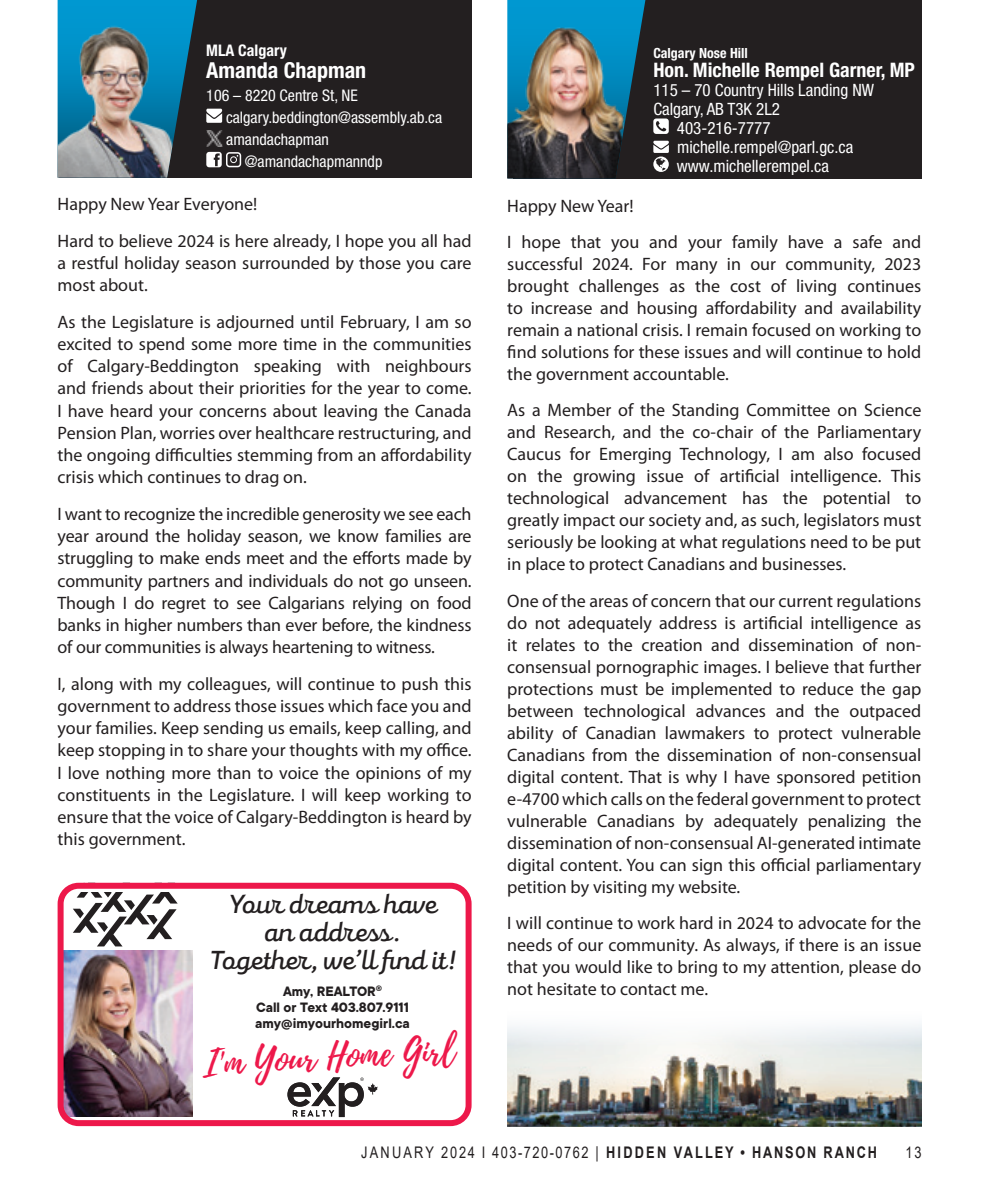
<style>
.page{position:relative;width:990px;height:1188px;background:#fff}
.page>*{position:absolute;margin:0;border:0;box-sizing:border-box;transform-origin:0 0}
.t1{font:37px "Playlist Script";color:#ed184a}
.t2{font:600 27px/28px "Mixa";color:#231f20;text-align:center}
.t3{font:700 condensed 22px "Helvetica Neue LT Std";color:#fff}
.Body_text{font:700 condensed 20px "Helvetica Neue LT Std";color:#fff}
.Body_text-2{font:18px/22px "Myriad Pro";color:#231f20;text-align:justify}
.Body_text-3{font:condensed 17px "Helvetica Neue LT Std";color:#fff}
.Body_text-4{font:condensed 16px "Helvetica Neue LT Std";color:#fff}
.t4{font:16px "Arial";letter-spacing:.14em;color:#231f20;scale:.8 1}
.t5{font:700 condensed 16px "Helvetica Neue LT Std";color:#fff}
.t6{font:700 15px/16px "TT Commons";color:#231f20;text-align:center}
.Body_text-5{font:700 condensed 14px "Helvetica Neue LT Std";color:#fff}
.s1{font-weight:700}
</style>
<div class="page">
<div style="left:59px;top:0;width:413px;height:178px;background:#231f20"></div>
<svg style="left:58px;top:0;width:139px;height:8px"></svg>
<img style="left:58px;top:8px;width:138px;height:170px">
<div style="left:226px;top:152px;width:15px;height:15px;border:2px solid #fff;border-radius:3px"></div>
<div style="left:230px;top:156px;width:7px;height:7px;border:1px solid #fff;border-radius:50%"></div>
<img style="left:206px;top:131px;width:16px;height:15px">
<svg style="left:206px;top:109px;width:16px;height:14px"></svg>
<svg style="left:206px;top:152px;width:16px;height:15px"></svg>
<div style="left:513px;top:0;width:408px;height:178px;background:#231f20"></div>
<svg style="left:653px;top:119px;width:16px;height:15px"></svg>
<svg style="left:653px;top:141px;width:16px;height:31px"></svg>
<svg style="left:507px;top:0;width:138px;height:104px"></svg>
<img style="left:507px;top:7px;width:121px;height:171px">
<img style="left:507px;top:1024px;width:414px;height:102px">
<svg style="left:73px;top:892px;width:105px;height:54px"></svg>
<img style="left:65px;top:950px;width:127px;height:167px">
<div style="left:58px;top:883px;width:414px;height:243px;border:6px solid #ed184a;border-radius:18px"></div>
<svg style="left:287px;top:1077px;width:91px;height:40px"></svg>
<p class="t5" style="left:206px;top:41px;width:82px">MLA Calgary</p>
<p class="t3" style="left:206px;top:57px;width:162px">Amanda Chapman</p>
<p class="Body_text-4" style="left:206px;top:86px;width:153px">106 – 8220 Centre St, NE</p>
<p class="Body_text-4" style="left:226px;top:108px;width:218px">calgary.beddington@assembly.ab.ca</p>
<p class="Body_text-4" style="left:226px;top:130px;width:104px">amandachapman</p>
<p class="Body_text-4" style="left:245px;top:152px;width:139px">@amandachapmanndp</p>
<p class="Body_text-2" style="left:58px;top:193px;width:201px">Happy New Year Everyone!</p>
<p class="Body_text-2" style="left:58px;top:229px;width:416px">Hard to believe 2024 is here already, I hope you all had a restful holiday season surrounded by those you care most about.</p>
<p class="Body_text-2" style="left:58px;top:310px;width:416px">As the Legislature is adjourned until February, I am so excited to spend some more time in the communities of Calgary-Beddington speaking with neighbours and friends about their priorities for the year to come.<br>I have heard your concerns about leaving the Canada Pension Plan, worries over healthcare restructuring, and the ongoing difficulties stemming from an affordability crisis which continues to drag on.</p>
<p class="Body_text-2" style="left:58px;top:502px;width:416px">I want to recognize the incredible generosity we see each year around the holiday season, we know families are struggling to make ends meet and the efforts made by community partners and individuals do not go unseen.<br>Though I do regret to see Calgarians relying on food banks in higher numbers than ever before, the kindness of our communities is always heartening to witness.</p>
<p class="Body_text-2" style="left:58px;top:672px;width:416px">I, along with my colleagues, will continue to push this government to address those issues which face you and your families. Keep sending us emails, keep calling, and keep stopping in to share your thoughts with my office.<br>I love nothing more than to voice the opinions of my constituents in the Legislature. I will keep working to ensure that the voice of Calgary-Beddington is heard by this government.</p>
<p class="t2" style="left:209px;top:890px;width:249px">Your dreams have<br>an address.<br>Together, we’ll find it!</p>
<p class="t6" style="left:255px;top:983px;width:156px">Amy, REALTOR<sup>®<br></sup>Call or Text 403.807.9111 amy@imyourhomegirl.ca</p>
<p class="t1" style="left:201px;top:1037px;width:254px;rotate:-3deg">I'm Your Home Girl</p>
<p class="Body_text-5" style="left:653px;top:44px;width:96px">Calgary Nose Hill</p>
<p class="Body_text" style="left:653px;top:58px;width:263px">Hon. Michelle Rempel Garner, MP</p>
<p class="Body_text-3" style="left:653px;top:80px;width:222px">115 – 70 Country Hills Landing NW</p>
<p class="Body_text-3" style="left:653px;top:99px;width:128px">Calgary, AB T3K 2L2</p>
<p class="Body_text-3" style="left:677px;top:118px;width:95px">403-216-7777</p>
<p class="Body_text-3" style="left:677px;top:137px;width:178px">michelle.rempel@parl.gc.ca</p>
<p class="Body_text-3" style="left:677px;top:156px;width:153px">www.michellerempel.ca</p>
<p class="Body_text-2" style="left:507px;top:194px;width:128px">Happy New Year!</p>
<p class="Body_text-2" style="left:507px;top:231px;width:416px">I hope that you and your family have a safe and successful 2024. For many in our community, 2023 brought challenges as the cost of living continues to increase and housing affordability and availability remain a national crisis. I remain focused on working to find solutions for these issues and will continue to hold the government accountable.</p>
<p class="Body_text-2" style="left:507px;top:399px;width:416px">As a Member of the Standing Committee on Science and Research, and the co-chair of the Parliamentary Caucus for Emerging Technology, I am also focused on the growing issue of artificial intelligence. This technological advancement has the potential to greatly impact our society and, as such, legislators must seriously be looking at what regulations need to be put in place to protect Canadians and businesses.</p>
<p class="Body_text-2" style="left:507px;top:589px;width:416px">One of the areas of concern that our current regulations do not adequately address is artificial intelligence as it relates to the creation and dissemination of non&shy;consensual pornographic images. I believe that further protections must be implemented to reduce the gap between technological advances and the outpaced ability of Canadian lawmakers to protect vulnerable Canadians from the dissemination of non-consensual digital content. That is why I have sponsored petition e-4700 which calls on the federal government to protect vulnerable Canadians by adequately penalizing the dissemination of non-consensual AI-generated intimate digital content. You can sign this official parliamentary petition by visiting my website.</p>
<p class="Body_text-2" style="left:507px;top:912px;width:416px">I will continue to work hard in 2024 to advocate for the needs of our community. As always, if there is an issue that you would like to bring to my attention, please do not hesitate to contact me.</p>
<p class="t4" style="left:361px;top:1141px;width:646px">JANUARY 2024 I 403-720-0762 | <span class="s1">HIDDEN VALLEY • HANSON RANCH</span></p>
<p class="t4" style="left:906px;top:1141px;width:22px">13</p>
</div>
